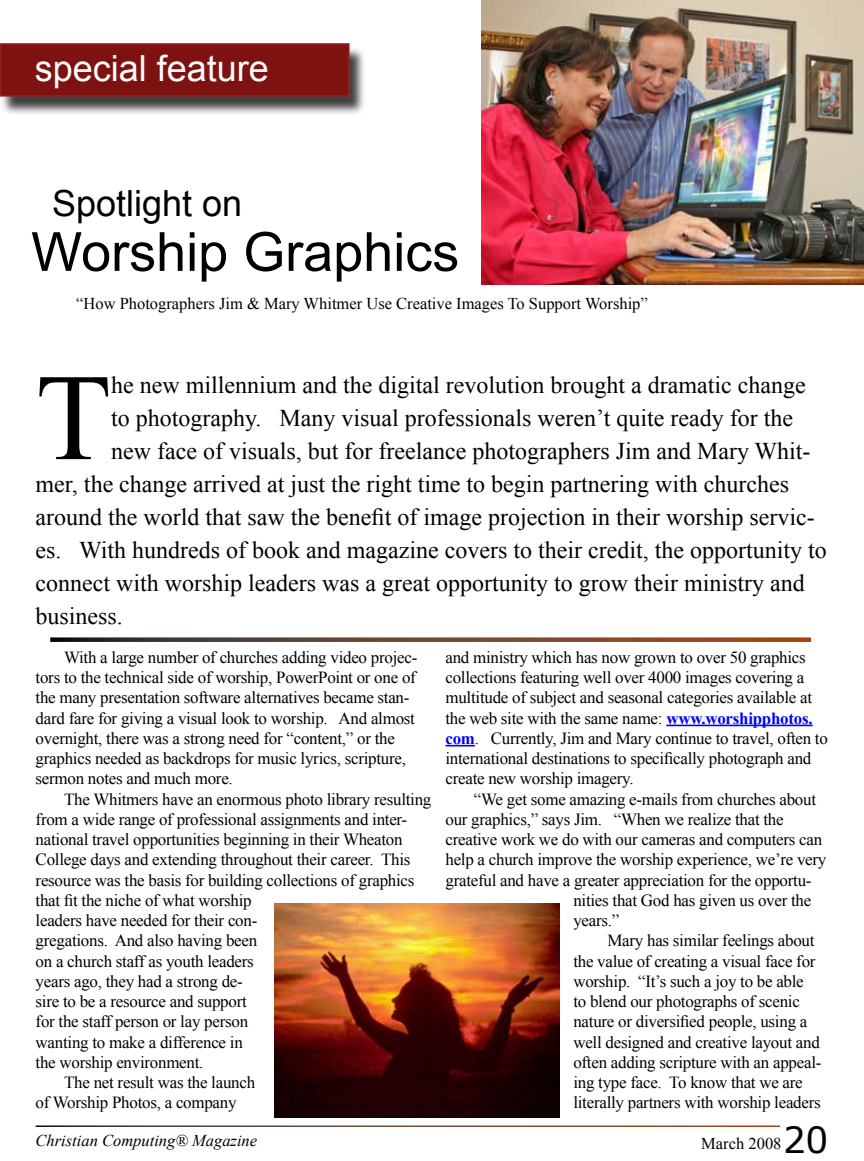
<style>
.page{position:relative;width:864px;height:1161px;background:#fff}
.page>*{position:absolute;margin:0;border:0;box-sizing:border-box;transform-origin:0 0}
.t1{font:123.75px "Times New Roman";color:#000}
.t2{font:54px "Arial";color:#000}
.t3{font:36px "Arial";color:#fcfcfc}
.t4{font:36px "Arial";color:#000}
.t5{font:24px "Times New Roman";color:#000}
.t6{font:16.95px/20.2px "Times New Roman";letter-spacing:-.015em;color:#000}
.t7{font:16.5px "Times New Roman";color:#000}
.t8{font:italic 16.5px "Times New Roman";color:#000}
.s1{font-weight:700;color:#00f}
.s2{font-family:"Verdana";font-size:36px}
</style>
<div class="page">
<img style="left:275px;top:904px;width:285px;height:214px">
<div style="left:0;top:46px;width:372px;height:76px;background:#000;opacity:.75"></div>
<div style="left:1px;top:44px;width:348px;height:52px;background:#7e1211"></div>
<div style="left:0;top:43px;width:350px;height:54px;border:2px solid #941f20"></div>
<svg style="left:50px;top:637px;width:761px;height:5px"></svg>
<hr style="left:666px;top:725px;width:147px;height:1px;background:#00f">
<svg style="left:446px;top:745px;width:29px;height:1px"></svg>
<img style="left:481px;top:0;width:383px;height:284px">
<h3 class="t3" style="left:35px;top:44px;width:236px">special feature</h3>
<h3 class="t4" style="left:52px;top:180px;width:192px">Spotlight on</h3>
<h2 class="t2" style="left:31px;top:217px;width:430px">Worship Graphics</h2>
<p class="t7" style="left:76px;top:293px;width:573px">“How Photographers Jim &amp; Mary Whitmer Use Creative Images To Support Worship”</p>
<h1 class="t1" style="left:36px;top:335px;width:77px">T</h1>
<h3 class="t5" style="left:111px;top:369px;width:696px">he new millennium and the digital revolution brought a dramatic change</h3>
<h3 class="t5" style="left:111px;top:402px;width:683px">to photography. Many visual professionals weren’t quite ready for the</h3>
<h3 class="t5" style="left:111px;top:435px;width:701px">new face of visuals, but for freelance photographers Jim and Mary Whit-</h3>
<h3 class="t5" style="left:36px;top:468px;width:755px">mer, the change arrived at just the right time to begin partnering with churches</h3>
<h3 class="t5" style="left:36px;top:501px;width:781px">around the world that saw the benefit of image projection in their worship servic-</h3>
<h3 class="t5" style="left:36px;top:534px;width:793px">es. With hundreds of book and magazine covers to their credit, the opportunity to</h3>
<h3 class="t5" style="left:36px;top:567px;width:771px">connect with worship leaders was a great opportunity to grow their ministry and</h3>
<h3 class="t5" style="left:36px;top:600px;width:89px">business.</h3>
<p class="t6" style="left:36px;top:647px;width:383px;text-indent:28px">With a large number of churches adding video projec&shy;tors to the technical side of worship, PowerPoint or one of the many presentation software alternatives became stan&shy;dard fare for giving a visual look to worship. And almost overnight, there was a strong need for “content,” or the graphics needed as backdrops for music lyrics, scripture, sermon notes and much more.</p>
<p class="t6" style="left:64px;top:789px;width:369px">The Whitmers have an enormous photo library resulting</p>
<p class="t6" style="left:36px;top:809px;width:373px">from a wide range of professional assignments and inter-</p>
<p class="t6" style="left:36px;top:829px;width:369px">national travel opportunities beginning in their Wheaton</p>
<p class="t6" style="left:36px;top:849px;width:376px">College days and extending throughout their career. This</p>
<p class="t6" style="left:36px;top:870px;width:380px">resource was the basis for building collections of graphics</p>
<p class="t6" style="left:36px;top:890px;width:217px">that fit the niche of what worship</p>
<p class="t6" style="left:36px;top:910px;width:223px">leaders have needed for their con-</p>
<p class="t6" style="left:36px;top:930px;width:223px">gregations. And also having been</p>
<p class="t6" style="left:36px;top:951px;width:220px">on a church staff as youth leaders</p>
<p class="t6" style="left:36px;top:971px;width:209px">years ago, they had a strong de-</p>
<p class="t6" style="left:36px;top:991px;width:213px">sire to be a resource and support</p>
<p class="t6" style="left:36px;top:1011px;width:214px">for the staff person or lay person</p>
<p class="t6" style="left:36px;top:1032px;width:209px">wanting to make a difference in</p>
<p class="t6" style="left:36px;top:1052px;width:169px">the worship environment.</p>
<p class="t6" style="left:64px;top:1072px;width:193px">The net result was the launch</p>
<p class="t6" style="left:36px;top:1092px;width:202px">of Worship Photos, a company</p>
<p class="t6" style="left:446px;top:647px;width:384px">and ministry which has now grown to over 50 graphics collections featuring well over 4000 images covering a multitude of subject and seasonal categories available at the web site with the same name: <span class="s1">www.worshipphotos. com</span>. Currently, Jim and Mary continue to travel, often to international destinations to specifically photograph and create new worship imagery.</p>
<p class="t6" style="left:474px;top:789px;width:344px">“We get some amazing e-mails from churches about</p>
<p class="t6" style="left:446px;top:809px;width:340px">our graphics,” says Jim. “When we realize that the</p>
<p class="t6" style="left:446px;top:829px;width:378px">creative work we do with our cameras and computers can</p>
<p class="t6" style="left:446px;top:849px;width:382px">help a church improve the worship experience, we’re very</p>
<p class="t6" style="left:446px;top:870px;width:368px">grateful and have a greater appreciation for the opportu-</p>
<p class="t6" style="left:573px;top:890px;width:240px">nities that God has given us over the</p>
<p class="t6" style="left:573px;top:910px;width:48px">years.”</p>
<p class="t6" style="left:607px;top:930px;width:209px">Mary has similar feelings about</p>
<p class="t6" style="left:573px;top:951px;width:244px">the value of creating a visual face for</p>
<p class="t6" style="left:573px;top:971px;width:232px">worship. “It’s such a joy to be able</p>
<p class="t6" style="left:573px;top:991px;width:228px">to blend our photographs of scenic</p>
<p class="t6" style="left:573px;top:1011px;width:236px">nature or diversified people, using a</p>
<p class="t6" style="left:573px;top:1032px;width:248px">well designed and creative layout and</p>
<p class="t6" style="left:573px;top:1052px;width:250px">often adding scripture with an appeal-</p>
<p class="t6" style="left:573px;top:1072px;width:231px">ing type face. To know that we are</p>
<p class="t6" style="left:573px;top:1092px;width:249px">literally partners with worship leaders</p>
<p class="t8" style="left:36px;top:1129px;width:223px">Christian Computing® Magazine</p>
<p class="t7" style="left:701px;top:1132px;width:129px">March 2008<span class="s2">20</span></p>
</div>
